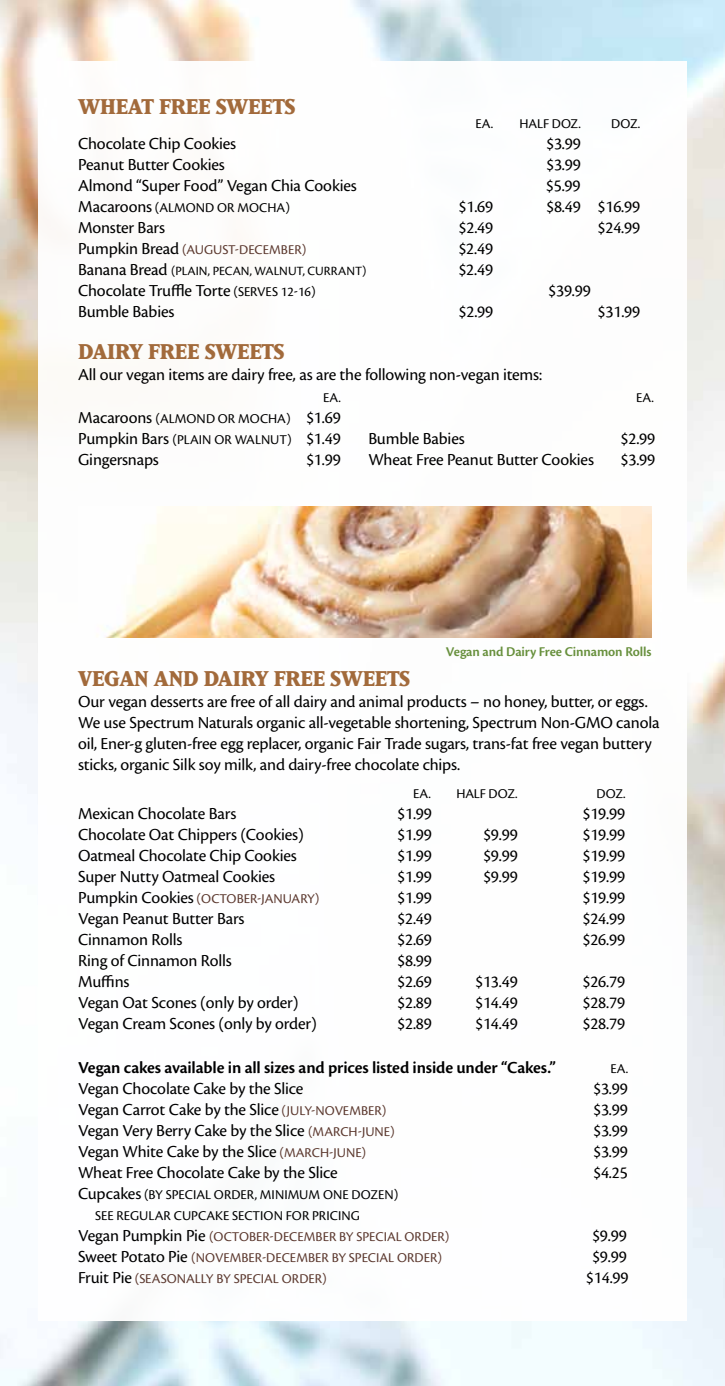
<style>
.page{position:relative;width:725px;height:1386px;background:#fff}
.page>*{position:absolute;margin:0;border:0;box-sizing:border-box;transform-origin:0 0}
.t1{font:800 21px "Matrix IIOT";letter-spacing:-.01em;color:#a26a3b}
.t2{font:17.5px/21px "Cronos Pro";letter-spacing:-.01em;color:#000}
.t3{font:600 17.5px "Cronos Pro";letter-spacing:-.01em;color:#000}
.t4{font:14px "Cronos Pro";color:#5c392f}
.t5{font:14px/21px "Cronos Pro";color:#000;text-align:right}
.t6{font:600 14px "Cronos Pro";letter-spacing:-.01em;color:#68903d}
.t7{font:13.12px "Cronos Pro";color:#000}
.s1{font-size:17.5px}
.s2{font-size:17.5px;color:#000}
.s3{font-size:14px}
.s4{font-size:14px;color:#5c392f}
</style>
<div class="page">
<img style="left:0;top:0;width:724px;height:1386px">
<div style="left:38px;top:61px;width:648px;height:1260px;background:#fff"></div>
<img style="left:106px;top:506px;width:545px;height:131px">
<p class="t1" style="left:78px;top:94px;width:219px">WHEAT FREE SWEETS</p>
<p class="t5" style="left:475px;top:113px;width:107px">EA. HALF DOZ.</p>
<p class="t5" style="left:611px;top:113px;width:30px">DOZ.</p>
<p class="t2" style="left:78px;top:133px;width:159px">Chocolate Chip Cookies</p>
<p class="t2" style="left:546px;top:133px;width:36px">$3.99</p>
<p class="t2" style="left:78px;top:154px;width:148px">Peanut Butter Cookies</p>
<p class="t2" style="left:546px;top:154px;width:36px">$3.99</p>
<p class="t2" style="left:78px;top:175px;width:280px">Almond “Super Food” Vegan Chia Cookies</p>
<p class="t2" style="left:546px;top:175px;width:36px">$5.99</p>
<p class="t5" style="left:78px;top:197px;width:213px"><span class="s1">Macaroons</span> (ALMOND OR MOCHA)</p>
<p class="t2" style="left:458px;top:196px;width:36px">$1.69</p>
<p class="t2" style="left:546px;top:196px;width:96px">$8.49 $16.99</p>
<p class="t2" style="left:78px;top:217px;width:88px">Monster Bars</p>
<p class="t2" style="left:458px;top:217px;width:36px">$2.49</p>
<p class="t2" style="left:597px;top:217px;width:44px">$24.99</p>
<p class="t4" style="left:78px;top:241px;width:230px"><span class="s2">Pumpkin Bread</span> (AUGUST-DECEMBER)</p>
<p class="t2" style="left:458px;top:238px;width:36px">$2.49</p>
<p class="t7" style="left:78px;top:263px;width:290px"><span class="s1">Banana Bread</span> (PLAIN, PECAN, WALNUT, CURRANT)</p>
<p class="t2" style="left:458px;top:259px;width:36px">$2.49</p>
<p class="t2" style="left:78px;top:280px;width:239px">Chocolate Truffle Torte <span class="s3">(SERVES 12-16)</span></p>
<p class="t2" style="left:548px;top:280px;width:44px">$39.99</p>
<p class="t2" style="left:78px;top:301px;width:98px">Bumble Babies</p>
<p class="t2" style="left:458px;top:301px;width:36px">$2.99</p>
<p class="t2" style="left:597px;top:301px;width:44px">$31.99</p>
<p class="t1" style="left:78px;top:339px;width:208px">DAIRY FREE SWEETS</p>
<p class="t2" style="left:78px;top:364px;width:465px">All our vegan items are dairy free, as are the following non-vegan items:</p>
<p class="t5" style="left:78px;top:388px;width:264px">EA.<br><span class="s1">Macaroons</span> (ALMOND OR MOCHA) <span class="s1">$1.69</span></p>
<p class="t2" style="left:78px;top:429px;width:264px">Pumpkin Bars <span class="s3">(PLAIN OR WALNUT)</span> $1.49<br>Gingersnaps</p>
<p class="t5" style="left:636px;top:388px;width:19px">EA.</p>
<p class="t2" style="left:368px;top:428px;width:98px">Bumble Babies</p>
<p class="t2" style="left:620px;top:428px;width:36px">$2.99</p>
<p class="t2" style="left:368px;top:449px;width:227px">Wheat Free Peanut Butter Cookies</p>
<p class="t2" style="left:620px;top:449px;width:36px">$3.99</p>
<p class="t2" style="left:306px;top:450px;width:36px">$1.99</p>
<p class="t6" style="left:446px;top:644px;width:207px">Vegan and Dairy Free Cinnamon Rolls</p>
<p class="t1" style="left:78px;top:666px;width:333px">VEGAN AND DAIRY FREE SWEETS</p>
<p class="t2" style="left:78px;top:691px;width:583px">Our vegan desserts are free of all dairy and animal products – no honey, butter, or eggs.<br>We use Spectrum Naturals organic all-vegetable shortening, Spectrum Non-GMO canola oil, Ener-g gluten-free egg replacer, organic Fair Trade sugars, trans-fat free vegan buttery sticks, organic Silk soy milk, and dairy-free chocolate chips.</p>
<p class="t5" style="left:413px;top:783px;width:106px">EA. HALF DOZ.</p>
<p class="t5" style="left:596px;top:783px;width:30px">DOZ.</p>
<p class="t2" style="left:78px;top:803px;width:160px">Mexican Chocolate Bars</p>
<p class="t2" style="left:397px;top:803px;width:36px">$1.99</p>
<p class="t2" style="left:582px;top:803px;width:44px">$19.99</p>
<p class="t2" style="left:78px;top:824px;width:227px">Chocolate Oat Chippers (Cookies)</p>
<p class="t2" style="left:397px;top:824px;width:36px">$1.99</p>
<p class="t2" style="left:483px;top:824px;width:36px">$9.99</p>
<p class="t2" style="left:582px;top:824px;width:44px">$19.99</p>
<p class="t2" style="left:78px;top:845px;width:220px">Oatmeal Chocolate Chip Cookies</p>
<p class="t2" style="left:397px;top:845px;width:36px">$1.99</p>
<p class="t2" style="left:483px;top:845px;width:36px">$9.99</p>
<p class="t2" style="left:582px;top:845px;width:44px">$19.99</p>
<p class="t2" style="left:78px;top:866px;width:198px">Super Nutty Oatmeal Cookies</p>
<p class="t2" style="left:397px;top:866px;width:36px">$1.99</p>
<p class="t2" style="left:483px;top:866px;width:36px">$9.99</p>
<p class="t2" style="left:582px;top:866px;width:44px">$19.99</p>
<p class="t4" style="left:78px;top:891px;width:243px"><span class="s2">Pumpkin Cookies</span> (OCTOBER-JANUARY)</p>
<p class="t2" style="left:397px;top:887px;width:36px">$1.99</p>
<p class="t2" style="left:582px;top:887px;width:44px">$19.99</p>
<p class="t2" style="left:78px;top:908px;width:168px">Vegan Peanut Butter Bars</p>
<p class="t2" style="left:397px;top:908px;width:36px">$2.49</p>
<p class="t2" style="left:582px;top:908px;width:44px">$24.99</p>
<p class="t2" style="left:78px;top:929px;width:106px">Cinnamon Rolls</p>
<p class="t2" style="left:397px;top:929px;width:36px">$2.69</p>
<p class="t2" style="left:582px;top:929px;width:44px">$26.99</p>
<p class="t2" style="left:78px;top:950px;width:155px">Ring of Cinnamon Rolls</p>
<p class="t2" style="left:397px;top:950px;width:36px">$8.99</p>
<p class="t2" style="left:78px;top:971px;width:53px">Muffins</p>
<p class="t2" style="left:397px;top:971px;width:36px">$2.69</p>
<p class="t2" style="left:475px;top:971px;width:44px">$13.49</p>
<p class="t2" style="left:582px;top:971px;width:44px">$26.79</p>
<p class="t2" style="left:78px;top:992px;width:222px">Vegan Oat Scones (only by order)</p>
<p class="t2" style="left:397px;top:992px;width:36px">$2.89</p>
<p class="t2" style="left:475px;top:992px;width:44px">$14.49</p>
<p class="t2" style="left:582px;top:992px;width:44px">$28.79</p>
<p class="t2" style="left:78px;top:1013px;width:240px">Vegan Cream Scones (only by order)</p>
<p class="t2" style="left:397px;top:1013px;width:36px">$2.89</p>
<p class="t2" style="left:475px;top:1013px;width:44px">$14.49</p>
<p class="t2" style="left:582px;top:1013px;width:44px">$28.79</p>
<p class="t3" style="left:78px;top:1057px;width:479px">Vegan cakes available in all sizes and prices listed inside under “Cakes.”</p>
<p class="t5" style="left:610px;top:1058px;width:19px">EA.</p>
<p class="t2" style="left:78px;top:1078px;width:227px">Vegan Chocolate Cake by the Slice</p>
<p class="t2" style="left:593px;top:1078px;width:36px">$3.99</p>
<p class="t2" style="left:78px;top:1099px;width:310px">Vegan Carrot Cake by the Slice <span class="s4">(JULY-NOVEMBER)</span></p>
<p class="t2" style="left:593px;top:1099px;width:36px">$3.99</p>
<p class="t2" style="left:78px;top:1120px;width:318px">Vegan Very Berry Cake by the Slice <span class="s4">(MARCH-JUNE)</span></p>
<p class="t2" style="left:593px;top:1120px;width:36px">$3.99</p>
<p class="t2" style="left:78px;top:1141px;width:289px">Vegan White Cake by the Slice <span class="s4">(MARCH-JUNE)</span></p>
<p class="t2" style="left:593px;top:1141px;width:36px">$3.99</p>
<p class="t2" style="left:78px;top:1162px;width:261px">Wheat Free Chocolate Cake by the Slice</p>
<p class="t2" style="left:593px;top:1162px;width:36px">$4.25</p>
<p class="t5" style="left:78px;top:1184px;width:322px"><span class="s1">Cupcakes</span> (BY SPECIAL ORDER, MINIMUM ONE DOZEN)</p>
<p class="t5" style="left:95px;top:1205px;width:266px">SEE REGULAR CUPCAKE SECTION FOR PRICING</p>
<p class="t4" style="left:78px;top:1228px;width:373px"><span class="s2">Vegan Pumpkin Pie</span> (OCTOBER-DECEMBER BY SPECIAL ORDER)</p>
<p class="t2" style="left:592px;top:1225px;width:36px">$9.99</p>
<p class="t4" style="left:78px;top:1249px;width:365px"><span class="s2">Sweet Potato Pie</span> (NOVEMBER-DECEMBER BY SPECIAL ORDER)</p>
<p class="t2" style="left:592px;top:1246px;width:36px">$9.99</p>
<p class="t4" style="left:78px;top:1270px;width:250px"><span class="s2">Fruit Pie</span> (SEASONALLY BY SPECIAL ORDER)</p>
<p class="t2" style="left:586px;top:1267px;width:44px">$14.99</p>
</div>
